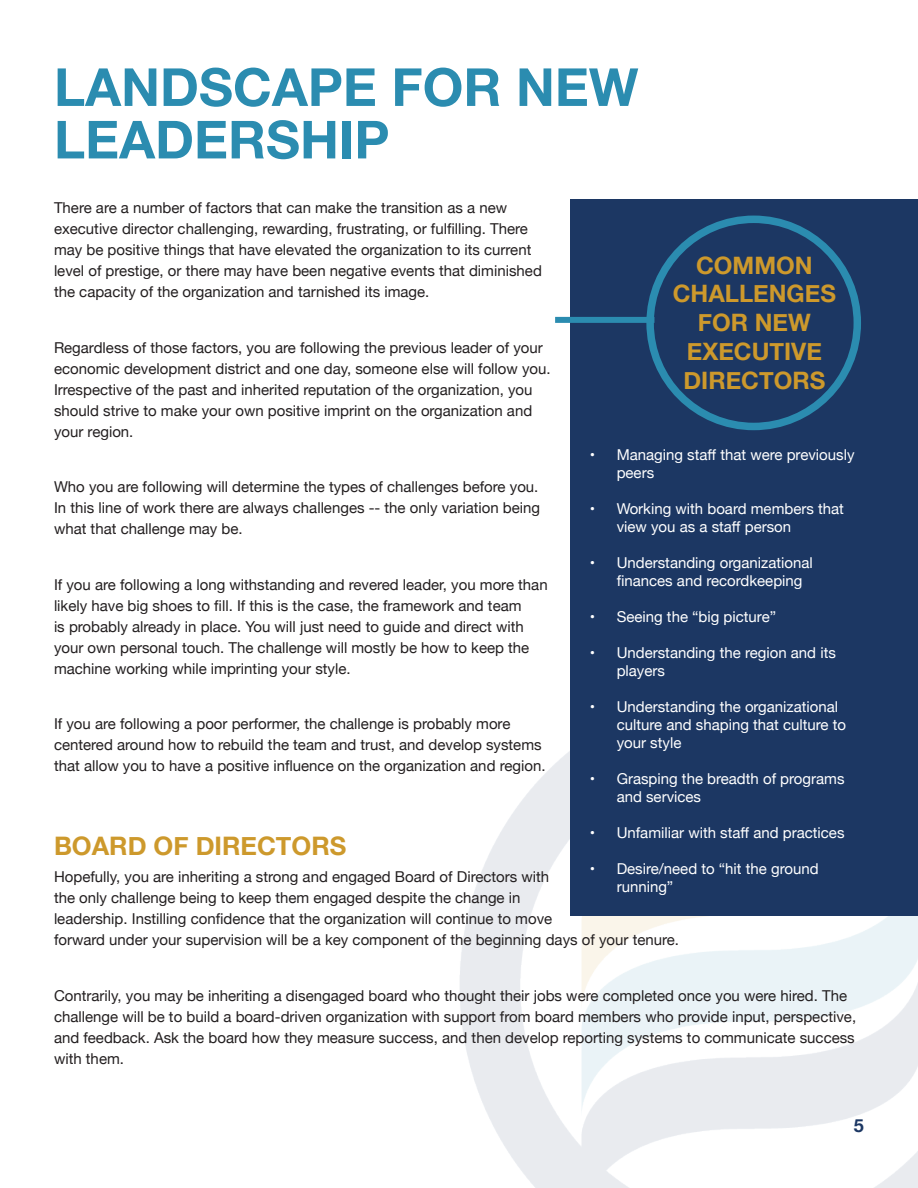
<style>
.page{position:relative;width:918px;height:1188px;background:#fff}
.page>*{position:absolute;margin:0;border:0;box-sizing:border-box;transform-origin:0 0}
.t1{font:700 52.5px "Helvetica Neue";color:#2b8cb0}
.t2{font:700 25.5px "Helvetica Neue";color:#cd992c}
.t3{font:700 24px/28.8px "Helvetica Neue";color:#cd992c;text-align:center}
.t4{font:700 18px "Helvetica Neue";color:#1c3763}
.t5{font:15px/21px "Helvetica Neue";color:#231f20}
.t6{font:15px/18px "Helvetica Neue";color:#fff}
</style>
<div class="page">
<div style="left:570px;top:199px;width:348px;height:717px;background:#1c3763"></div>
<div style="left:646px;top:216px;width:215px;height:214px;border:8px solid #2b8cb0;border-radius:50%"></div>
<div style="left:555px;top:317px;width:99px;height:6px;background:#2b8cb0"></div>
<p class="t1" style="left:54px;top:46px;width:586px">LANDSCAPE FOR NEW</p>
<p class="t1" style="left:54px;top:99px;width:337px">LEADERSHIP</p>
<p class="t5" style="left:54px;top:198px;width:489px">There are a number of factors that can make the transition as a new executive director challenging, rewarding, frustrating, or fulfilling. There may be positive things that have elevated the organization to its current level of prestige, or there may have been negative events that diminished the capacity of the organization and tarnished its image.</p>
<p class="t5" style="left:54px;top:338px;width:498px">Regardless of those factors, you are following the previous leader of your economic development district and one day, someone else will follow you.<br>Irrespective of the past and inherited reputation of the organization, you should strive to make your own positive imprint on the organization and your region.</p>
<p class="t3" style="left:673px;top:251px;width:165px">COMMON<br>CHALLENGES</p>
<p class="t3" style="left:683px;top:309px;width:143px">FOR NEW<br>EXECUTIVE<br>DIRECTORS</p>
<p class="t6" style="left:617px;top:446px;width:239px;text-indent:-27px">• Managing staff that were previously peers</p>
<p class="t6" style="left:617px;top:500px;width:229px;text-indent:-27px">• Working with board members that view you as a staff person</p>
<p class="t6" style="left:617px;top:554px;width:198px;text-indent:-27px">• Understanding organizational finances and recordkeeping</p>
<p class="t6" style="left:590px;top:608px;width:188px">• Seeing the “big picture”</p>
<p class="t6" style="left:617px;top:644px;width:221px;text-indent:-27px">• Understanding the region and its players</p>
<p class="t6" style="left:617px;top:698px;width:231px;text-indent:-27px">• Understanding the organizational culture and shaping that culture to your style</p>
<p class="t6" style="left:617px;top:770px;width:229px;text-indent:-27px">• Grasping the breadth of programs and services</p>
<p class="t6" style="left:590px;top:824px;width:256px">• Unfamiliar with staff and practices</p>
<p class="t6" style="left:617px;top:860px;width:204px;text-indent:-27px">• Desire/need to “hit the ground running”</p>
<p class="t5" style="left:54px;top:477px;width:488px;text-align:justify">Who you are following will determine the types of challenges before you.<br>In this line of work there are always challenges -- the only variation being what that challenge may be.</p>
<p class="t5" style="left:54px;top:575px;width:495px">If you are following a long withstanding and revered leader, you more than likely have big shoes to fill. If this is the case, the framework and team<br>is probably already in place. You will just need to guide and direct with your own personal touch. The challenge will mostly be how to keep the machine working while imprinting your style.</p>
<p class="t5" style="left:54px;top:714px;width:493px">If you are following a poor performer, the challenge is probably more centered around how to rebuild the team and trust, and develop systems that allow you to have a positive influence on the organization and region.</p>
<p class="t2" style="left:54px;top:825px;width:294px">BOARD OF DIRECTORS</p>
<p class="t5" style="left:54px;top:867px;width:627px">Hopefully, you are inheriting a strong and engaged Board of Directors with<br>the only challenge being to keep them engaged despite the change in<br>leadership. Instilling confidence that the organization will continue to move<br>forward under your supervision will be a key component of the beginning days of your tenure.</p>
<p class="t5" style="left:54px;top:986px;width:804px">Contrarily, you may be inheriting a disengaged board who thought their jobs were completed once you were hired. The challenge will be to build a board-driven organization with support from board members who provide input, perspective, and feedback. Ask the board how they measure success, and then develop reporting systems to communicate success with them.</p>
<p class="t4" style="left:854px;top:1111px;width:12px">5</p>
</div>
